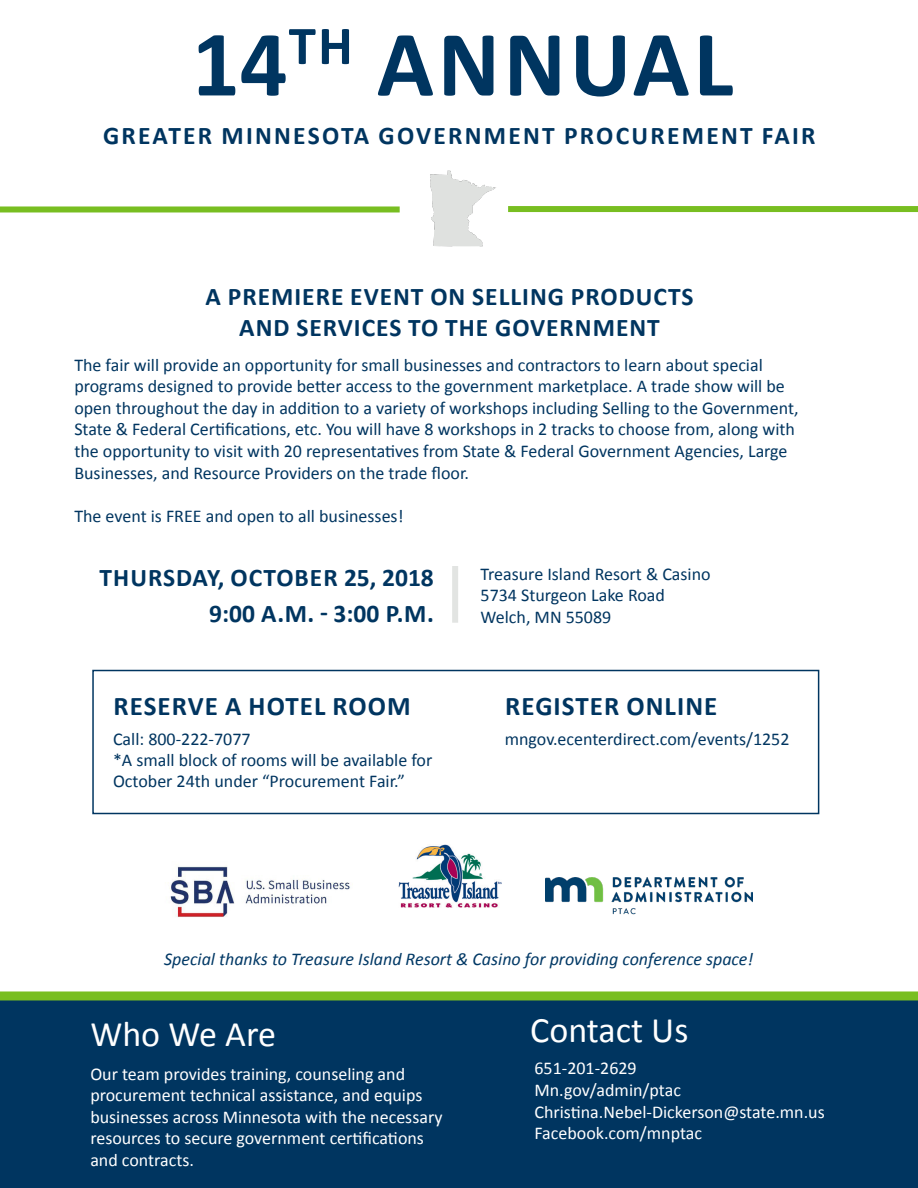
<style>
.page{position:relative;width:918px;height:1188px;background:#fff}
.page>*{position:absolute;margin:0;border:0;box-sizing:border-box;transform-origin:0 0}
.t1{font:700 94.5px "Calibri";letter-spacing:.04em;color:#003560}
.t2{font:36px "Calibri";color:#fff}
.t3{font:700 27px "Calibri";letter-spacing:.04em;color:#003560}
.t4{font:700 25.5px "Calibri";letter-spacing:.04em;color:#003560}
.t5{font:700 25.5px "Calibri";letter-spacing:.09em;color:#003560}
.t6{font:18px/21.6px "Calibri";color:#003560}
.t7{font:18px/21.6px "Calibri";color:#fff}
.t8{font:italic 18px "Calibri";color:#003865}
</style>
<div class="page">
<img style="left:169px;top:866px;width:181px;height:52px">
<img style="left:398px;top:844px;width:103px;height:63px">
<div style="left:508px;top:206px;width:410px;height:6px;background:#78be21"></div>
<img style="left:430px;top:170px;width:66px;height:77px">
<div style="left:0;top:206px;width:400px;height:6px;background:#78be21"></div>
<img style="left:546px;top:877px;width:206px;height:38px">
<div style="left:0;top:998px;width:918px;height:190px;background:#003560"></div>
<div style="left:452px;top:566px;width:6px;height:57px;background:#e2e4e2"></div>
<div style="left:92px;top:670px;width:727px;height:144px;border:2px solid #003560"></div>
<div style="left:0;top:991px;width:918px;height:9px;background:#78be21"></div>
<p class="t1" style="left:192px;top:4px;width:543px">14<sup>TH</sup> ANNUAL</p>
<p class="t5" style="left:103px;top:119px;width:714px">GREATER MINNESOTA GOVERNMENT PROCUREMENT FAIR</p>
<p class="t4" style="left:206px;top:281px;width:490px">A PREMIERE EVENT ON SELLING PRODUCTS</p>
<p class="t4" style="left:239px;top:311px;width:422px">AND SERVICES TO THE GOVERNMENT</p>
<p class="t6" style="left:74px;top:354px;width:726px">The fair will provide an opportunity for small businesses and contractors to learn about special programs designed to provide better access to the government marketplace. A trade show will be open throughout the day in addition to a variety of workshops including Selling to the Government, State &amp; Federal Certifications, etc. You will have 8 workshops in 2 tracks to choose from, along with the opportunity to visit with 20 representatives from State &amp; Federal Government Agencies, Large Businesses, and Resource Providers on the trade floor.</p>
<p class="t6" style="left:74px;top:505px;width:331px">The event is FREE and open to all businesses!</p>
<p class="t4" style="left:100px;top:561px;width:336px">THURSDAY, OCTOBER 25, 2018</p>
<p class="t4" style="left:209px;top:597px;width:226px">9:00 A.M. - 3:00 P.M.</p>
<p class="t3" style="left:114px;top:689px;width:299px">RESERVE A HOTEL ROOM</p>
<p class="t6" style="left:113px;top:728px;width:139px">Call: 800-222-7077</p>
<p class="t6" style="left:113px;top:749px;width:321px">*A small block of rooms will be available for</p>
<p class="t6" style="left:113px;top:770px;width:293px">October 24th under “Procurement Fair.”</p>
<p class="t6" style="left:481px;top:563px;width:232px">Treasure Island Resort &amp; Casino</p>
<p class="t6" style="left:481px;top:584px;width:186px">5734 Sturgeon Lake Road</p>
<p class="t6" style="left:481px;top:606px;width:132px">Welch, MN 55089</p>
<p class="t3" style="left:505px;top:689px;width:214px">REGISTER ONLINE</p>
<p class="t6" style="left:505px;top:728px;width:286px">mngov.ecenterdirect.com/events/1252</p>
<p class="t8" style="left:164px;top:947px;width:591px">Special thanks to Treasure Island Resort &amp; Casino for providing conference space!</p>
<p class="t2" style="left:90px;top:1011px;width:187px">Who We Are</p>
<p class="t7" style="left:90px;top:1063px;width:354px">Our team provides training, counseling and procurement technical assistance, and equips businesses across Minnesota with the necessary resources to secure government certifications and contracts.</p>
<p class="t2" style="left:530px;top:1007px;width:160px">Contact Us</p>
<p class="t7" style="left:534px;top:1058px;width:104px">651-201-2629</p>
<p class="t7" style="left:534px;top:1079px;width:148px">Mn.gov/admin/ptac</p>
<p class="t7" style="left:534px;top:1101px;width:292px">Christina.Nebel-Dickerson@state.mn.us</p>
<p class="t7" style="left:534px;top:1122px;width:169px">Facebook.com/mnptac</p>
</div>
